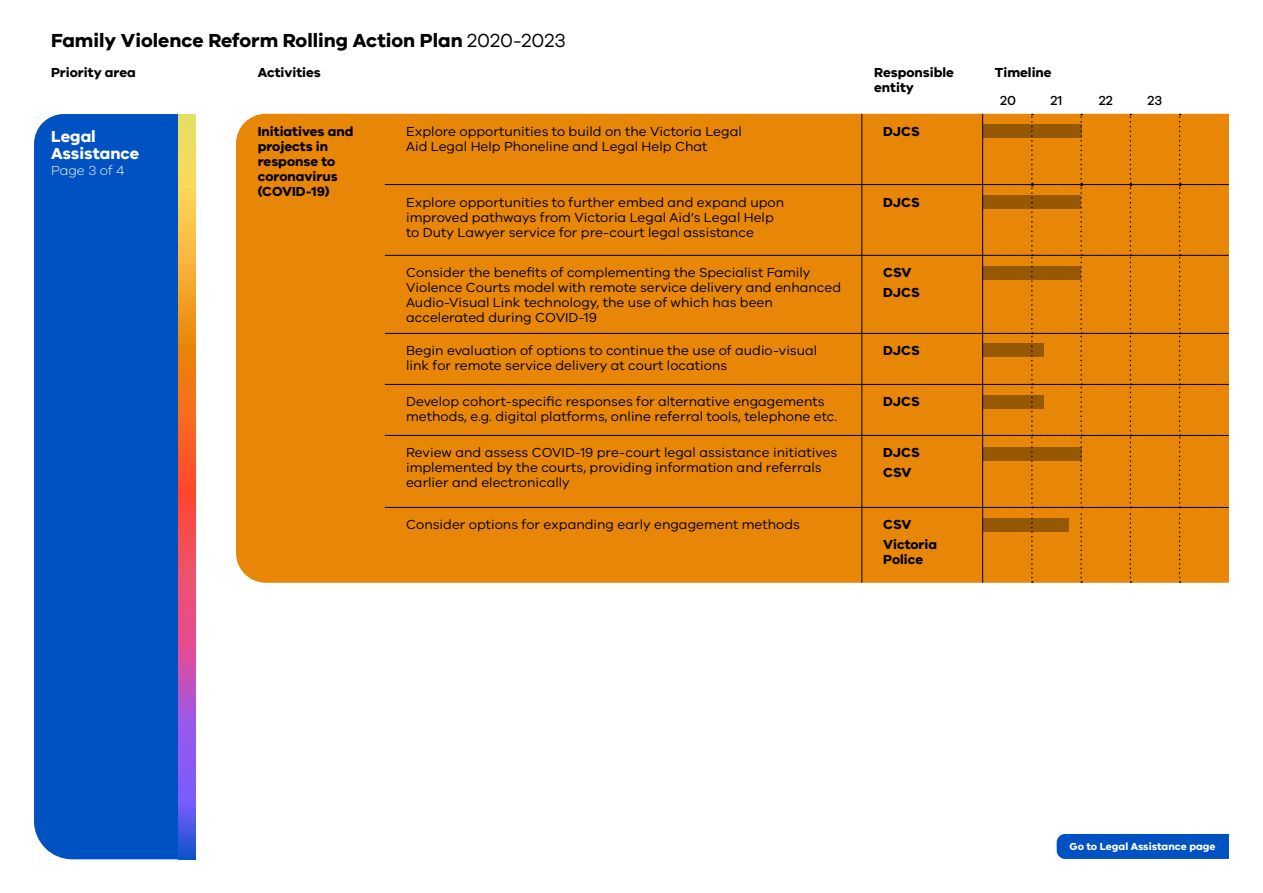
<style>
.page{position:relative;width:1263px;height:893px;background:#fff}
.page>*{position:absolute;margin:0;border:0;box-sizing:border-box;transform-origin:0 0}
.t1{font:700 19.5px "VIC";color:#000}
.t2{font:700 16.5px "VIC";color:#fff}
.Table_Body{font:13.5px/15px "VIC";color:#000}
.Table_Body-2{font:700 13.5px/15px "VIC";color:#000}
.t3{font:500 13.5px "VIC";color:#000}
.t4{font:300 13.5px "VIC";color:#fff}
.t5{font:700 10.5px "VIC";color:#fff}
.s1{font-weight:400}
</style>
<div class="page">
<div style="left:1057px;top:834px;width:172px;height:25px;background:#0052c2"></div>
<div style="left:34px;top:114px;width:145px;height:745px;background:#0052c2"></div>
<svg style="left:179px;top:114px;width:17px;height:745px;background:#d5786e"></svg>
<div style="left:236px;top:114px;width:746px;height:469px;background:#e88607"></div>
<hr style="left:385px;top:255px;width:477px;height:1px;background:#000">
<hr style="left:385px;top:333px;width:477px;height:1px;background:#000">
<hr style="left:385px;top:384px;width:477px;height:1px;background:#000">
<hr style="left:385px;top:435px;width:477px;height:1px;background:#000">
<hr style="left:385px;top:507px;width:477px;height:1px;background:#000">
<hr style="left:862px;top:255px;width:121px;height:1px;background:#000">
<hr style="left:862px;top:333px;width:121px;height:1px;background:#000">
<hr style="left:862px;top:384px;width:121px;height:1px;background:#000">
<hr style="left:862px;top:435px;width:121px;height:1px;background:#000">
<hr style="left:862px;top:507px;width:121px;height:1px;background:#000">
<hr style="left:861px;top:114px;width:1px;height:70px;background:#000">
<hr style="left:982px;top:114px;width:1px;height:70px;background:#000">
<hr style="left:861px;top:185px;width:1px;height:70px;background:#000">
<hr style="left:982px;top:185px;width:1px;height:70px;background:#000">
<hr style="left:861px;top:256px;width:1px;height:77px;background:#000">
<hr style="left:982px;top:256px;width:1px;height:77px;background:#000">
<hr style="left:861px;top:334px;width:1px;height:50px;background:#000">
<hr style="left:982px;top:334px;width:1px;height:50px;background:#000">
<hr style="left:861px;top:385px;width:1px;height:50px;background:#000">
<hr style="left:982px;top:385px;width:1px;height:50px;background:#000">
<hr style="left:861px;top:436px;width:1px;height:71px;background:#000">
<hr style="left:982px;top:436px;width:1px;height:71px;background:#000">
<hr style="left:861px;top:508px;width:1px;height:75px;background:#000">
<hr style="left:982px;top:508px;width:1px;height:75px;background:#000">
<hr style="left:385px;top:184px;width:477px;height:1px;background:#000">
<hr style="left:862px;top:184px;width:121px;height:1px;background:#000">
<div style="left:983px;top:114px;width:246px;height:469px;background:#e88607"></div>
<div style="left:983px;top:195px;width:98px;height:14px;background:#975804"></div>
<div style="left:983px;top:125px;width:98px;height:13px;background:#975804"></div>
<div style="left:983px;top:447px;width:98px;height:13px;background:#975804"></div>
<div style="left:983px;top:518px;width:86px;height:14px;background:#975804"></div>
<div style="left:983px;top:266px;width:98px;height:14px;background:#975804"></div>
<div style="left:983px;top:343px;width:61px;height:14px;background:#975804"></div>
<div style="left:983px;top:395px;width:61px;height:14px;background:#975804"></div>
<h1 class="t1" style="left:51px;top:28px;width:516px">Family Violence Reform Rolling Action Plan <span class="s1">2020-2023</span></h1>
<p class="Table_Body-2" style="left:51px;top:64px;width:86px">Priority area</p>
<p class="Table_Body-2" style="left:258px;top:64px;width:65px">Activities</p>
<p class="Table_Body-2" style="left:874px;top:64px;width:81px">Responsible entity</p>
<p class="Table_Body-2" style="left:995px;top:64px;width:58px">Timeline</p>
<p class="t3" style="left:1000px;top:93px;width:17px">20</p>
<p class="t3" style="left:1051px;top:93px;width:13px">21</p>
<p class="t3" style="left:1099px;top:93px;width:16px">22</p>
<p class="t3" style="left:1147px;top:93px;width:16px">23</p>
<p class="t2" style="left:51px;top:126px;width:46px">Legal</p>
<p class="t2" style="left:51px;top:143px;width:90px">Assistance</p>
<p class="t4" style="left:51px;top:163px;width:75px">Page 3 of 4</p>
<p class="Table_Body-2" style="left:258px;top:123px;width:97px">Initiatives and projects in response to coronavirus (COVID-19)</p>
<p class="Table_Body" style="left:406px;top:123px;width:337px">Explore opportunities to build on the Victoria Legal<br>Aid Legal Help Phoneline and Legal Help Chat</p>
<p class="Table_Body-2" style="left:883px;top:123px;width:38px">DJCS</p>
<p class="Table_Body" style="left:406px;top:194px;width:380px">Explore opportunities to further embed and expand upon improved pathways from Victoria Legal Aid’s Legal Help to Duty Lawyer service for pre-court legal assistance</p>
<p class="Table_Body-2" style="left:883px;top:194px;width:38px">DJCS</p>
<p class="Table_Body" style="left:406px;top:265px;width:437px">Consider the benefits of complementing the Specialist Family Violence Courts model with remote service delivery and enhanced Audio-Visual Link technology, the use of which has been accelerated during COVID-19</p>
<p class="Table_Body-2" style="left:883px;top:265px;width:30px">CSV</p>
<p class="Table_Body-2" style="left:883px;top:284px;width:38px">DJCS</p>
<p class="Table_Body" style="left:406px;top:343px;width:413px">Begin evaluation of options to continue the use of audio-visual link for remote service delivery at court locations</p>
<p class="Table_Body-2" style="left:883px;top:343px;width:38px">DJCS</p>
<p class="Table_Body" style="left:406px;top:394px;width:433px">Develop cohort-specific responses for alternative engagements methods, e.g. digital platforms, online referral tools, telephone etc.</p>
<p class="Table_Body-2" style="left:883px;top:394px;width:38px">DJCS</p>
<p class="Table_Body" style="left:406px;top:445px;width:433px">Review and assess COVID-19 pre-court legal assistance initiatives implemented by the courts, providing information and referrals earlier and electronically</p>
<p class="Table_Body-2" style="left:883px;top:445px;width:38px">DJCS</p>
<p class="Table_Body-2" style="left:883px;top:464px;width:30px">CSV</p>
<p class="Table_Body" style="left:406px;top:517px;width:395px">Consider options for expanding early engagement methods</p>
<p class="Table_Body-2" style="left:883px;top:517px;width:30px">CSV</p>
<p class="Table_Body-2" style="left:883px;top:536px;width:56px">Victoria<br>Police</p>
<p class="t5" style="left:1069px;top:840px;width:148px">Go to Legal Assistance page</p>
</div>
